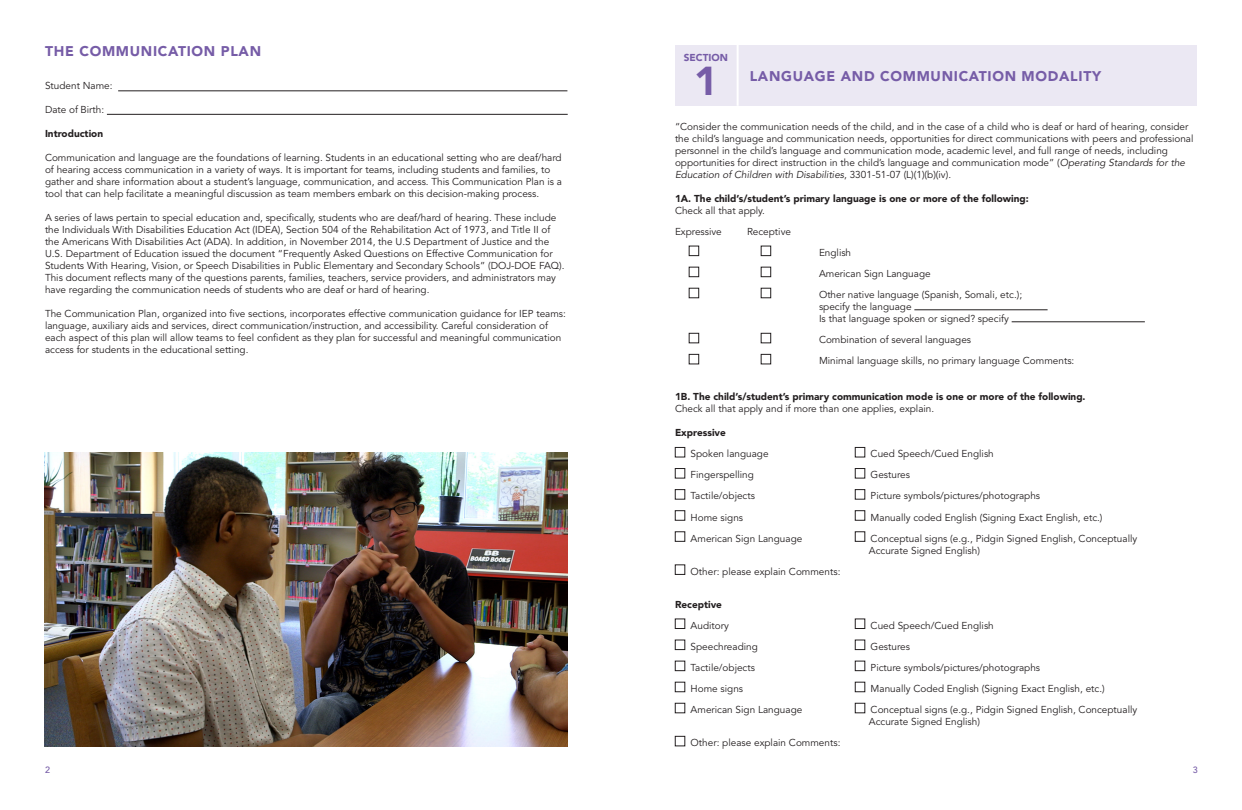
<style>
.page{position:relative;width:1242px;height:810px;background:#fff}
.page>*{position:absolute;margin:0;border:0;box-sizing:border-box;transform-origin:0 0}
.t1{font:900 40px "Avenir LT Std";color:#765ca7}
.Section_Header{font:900 14px "Avenir LT Std";letter-spacing:.05em;color:#765ca7}
.t2{font:10px/12px "Avenir LT Std";color:#231f20}
.t3{font:900 10px/12px "Avenir LT Std";color:#231f20}
.t4{font:900 10px "Avenir LT Std";color:#765ca7}
.t5{font:500 9px "Avenir LT Std";color:#765ca7}
.s1{font-style:italic}
.s2{font-weight:400}
</style>
<div class="page">
<hr style="left:118px;top:91px;width:449px;height:1px;background:#231f20">
<hr style="left:107px;top:114px;width:461px;height:1px;background:#231f20">
<div style="left:675px;top:45px;width:521px;height:61px;background:#ebe8f3"></div>
<hr style="left:737px;top:45px;width:2px;height:61px;background:#fff">
<div style="left:689px;top:246px;width:10px;height:10px;border:1px solid #231f20"></div>
<div style="left:761px;top:246px;width:10px;height:10px;border:1px solid #231f20"></div>
<div style="left:689px;top:267px;width:10px;height:10px;border:1px solid #231f20"></div>
<div style="left:761px;top:267px;width:10px;height:10px;border:1px solid #231f20"></div>
<div style="left:689px;top:288px;width:10px;height:10px;border:1px solid #231f20"></div>
<div style="left:761px;top:288px;width:10px;height:10px;border:1px solid #231f20"></div>
<hr style="left:914px;top:310px;width:134px;height:1px;background:#231f20">
<hr style="left:1012px;top:322px;width:133px;height:1px;background:#231f20">
<div style="left:689px;top:333px;width:10px;height:10px;border:1px solid #231f20"></div>
<div style="left:761px;top:333px;width:10px;height:10px;border:1px solid #231f20"></div>
<div style="left:689px;top:354px;width:10px;height:10px;border:1px solid #231f20"></div>
<div style="left:761px;top:354px;width:10px;height:10px;border:1px solid #231f20"></div>
<div style="left:675px;top:447px;width:10px;height:10px;border:1px solid #231f20"></div>
<div style="left:855px;top:447px;width:10px;height:10px;border:1px solid #231f20"></div>
<div style="left:675px;top:468px;width:10px;height:10px;border:1px solid #231f20"></div>
<div style="left:855px;top:468px;width:10px;height:10px;border:1px solid #231f20"></div>
<div style="left:675px;top:489px;width:10px;height:10px;border:1px solid #231f20"></div>
<div style="left:855px;top:489px;width:10px;height:10px;border:1px solid #231f20"></div>
<div style="left:675px;top:510px;width:10px;height:11px;border:1px solid #231f20"></div>
<div style="left:855px;top:510px;width:10px;height:11px;border:1px solid #231f20"></div>
<div style="left:675px;top:532px;width:10px;height:10px;border:1px solid #231f20"></div>
<div style="left:855px;top:532px;width:10px;height:10px;border:1px solid #231f20"></div>
<div style="left:675px;top:565px;width:10px;height:10px;border:1px solid #231f20"></div>
<div style="left:675px;top:619px;width:10px;height:10px;border:1px solid #231f20"></div>
<div style="left:855px;top:619px;width:10px;height:10px;border:1px solid #231f20"></div>
<div style="left:675px;top:640px;width:10px;height:10px;border:1px solid #231f20"></div>
<div style="left:855px;top:640px;width:10px;height:10px;border:1px solid #231f20"></div>
<div style="left:675px;top:661px;width:10px;height:10px;border:1px solid #231f20"></div>
<div style="left:855px;top:661px;width:10px;height:10px;border:1px solid #231f20"></div>
<div style="left:675px;top:682px;width:10px;height:10px;border:1px solid #231f20"></div>
<div style="left:855px;top:682px;width:10px;height:10px;border:1px solid #231f20"></div>
<div style="left:675px;top:703px;width:10px;height:10px;border:1px solid #231f20"></div>
<div style="left:855px;top:703px;width:10px;height:10px;border:1px solid #231f20"></div>
<div style="left:675px;top:736px;width:10px;height:10px;border:1px solid #231f20"></div>
<img style="left:45px;top:453px;width:523px;height:294px">
<p class="Section_Header" style="left:45px;top:42px;width:218px">THE COMMUNICATION PLAN</p>
<p class="t2" style="left:45px;top:79px;width:69px">Student Name:</p>
<p class="t2" style="left:45px;top:103px;width:61px">Date of Birth:</p>
<p class="t3" style="left:45px;top:127px;width:60px">Introduction</p>
<p class="t2" style="left:45px;top:151px;width:519px">Communication and language are the foundations of learning. Students in an educational setting who are deaf/hard of hearing access communication in a variety of ways. It is important for teams, including students and families, to gather and share information about a student’s language, communication, and access. This Communication Plan is a tool that can help facilitate a meaningful discussion as team members embark on this decision-making process.</p>
<p class="t2" style="left:45px;top:211px;width:521px">A series of laws pertain to special education and, specifically, students who are deaf/hard of hearing. These include the Individuals With Disabilities Education Act (IDEA), Section 504 of the Rehabilitation Act of 1973, and Title II of the Americans With Disabilities Act (ADA). In addition, in November 2014, the U.S Department of Justice and the U.S. Department of Education issued the document “Frequently Asked Questions on Effective Communication for Students With Hearing, Vision, or Speech Disabilities in Public Elementary and Secondary Schools” (DOJ-DOE FAQ).<br>This document reflects many of the questions parents, families, teachers, service providers, and administrators may have regarding the communication needs of students who are deaf or hard of hearing.</p>
<p class="t2" style="left:45px;top:307px;width:523px">The Communication Plan, organized into five sections, incorporates effective communication guidance for IEP teams: language, auxiliary aids and services, direct communication/instruction, and accessibility. Careful consideration of each aspect of this plan will allow teams to feel confident as they plan for successful and meaningful communication access for students in the educational setting.</p>
<p class="t4" style="left:684px;top:52px;width:46px">SECTION</p>
<p class="t1" style="left:694px;top:57px;width:25px">1</p>
<p class="Section_Header" style="left:750px;top:68px;width:353px">LANGUAGE AND COMMUNICATION MODALITY</p>
<p class="t2" style="left:675px;top:121px;width:520px">“Consider the communication needs of the child, and in the case of a child who is deaf or hard of hearing, consider the child’s language and communication needs, opportunities for direct communications with peers and professional personnel in the child’s language and communication mode, academic level, and full range of needs, including opportunities for direct instruction in the child’s language and communication mode” (<span class="s1">Operating Standards for the Education of Children with Disabilities</span>, 3301-51-07 (L)(1)(b)(iv).</p>
<p class="t3" style="left:675px;top:192px;width:355px">1A. The child’s/student’s primary language is one or more of the following:<br><span class="s2">Check all that apply.</span></p>
<p class="t2" style="left:675px;top:226px;width:48px">Expressive</p>
<p class="t2" style="left:747px;top:226px;width:46px">Receptive</p>
<p class="t2" style="left:819px;top:247px;width:34px">English</p>
<p class="t2" style="left:819px;top:268px;width:113px">American Sign Language</p>
<p class="t2" style="left:819px;top:289px;width:205px">Other native language (Spanish, Somali, etc.); specify the language<br>Is that language spoken or signed? specify</p>
<p class="t2" style="left:819px;top:334px;width:154px">Combination of several languages</p>
<p class="t2" style="left:819px;top:355px;width:257px">Minimal language skills, no primary language Comments:</p>
<p class="t3" style="left:675px;top:391px;width:412px">1B. The child’s/student’s primary communication mode is one or more of the following.</p>
<p class="t2" style="left:675px;top:403px;width:261px">Check all that apply and if more than one applies, explain.</p>
<p class="t3" style="left:675px;top:427px;width:52px">Expressive</p>
<p class="t2" style="left:691px;top:448px;width:79px">Spoken language</p>
<p class="t2" style="left:871px;top:448px;width:125px">Cued Speech/Cued English</p>
<p class="t2" style="left:691px;top:469px;width:65px">Fingerspelling</p>
<p class="t2" style="left:871px;top:469px;width:41px">Gestures</p>
<p class="t2" style="left:691px;top:490px;width:66px">Tactile/objects</p>
<p class="t2" style="left:871px;top:490px;width:171px">Picture symbols/pictures/photographs</p>
<p class="t2" style="left:691px;top:511px;width:54px">Home signs</p>
<p class="t2" style="left:871px;top:511px;width:233px">Manually coded English (Signing Exact English, etc.)</p>
<p class="t2" style="left:691px;top:532px;width:113px">American Sign Language</p>
<p class="t2" style="left:869px;top:532px;width:270px">Conceptual signs (e.g., Pidgin Signed English, Conceptually<br>Accurate Signed English)</p>
<p class="t2" style="left:691px;top:566px;width:151px">Other: please explain Comments:</p>
<p class="t3" style="left:675px;top:598px;width:49px">Receptive</p>
<p class="t2" style="left:691px;top:620px;width:40px">Auditory</p>
<p class="t2" style="left:871px;top:620px;width:125px">Cued Speech/Cued English</p>
<p class="t2" style="left:691px;top:641px;width:69px">Speechreading</p>
<p class="t2" style="left:871px;top:641px;width:41px">Gestures</p>
<p class="t2" style="left:691px;top:662px;width:66px">Tactile/objects</p>
<p class="t2" style="left:871px;top:662px;width:171px">Picture symbols/pictures/photographs</p>
<p class="t2" style="left:691px;top:683px;width:54px">Home signs</p>
<p class="t2" style="left:871px;top:683px;width:236px">Manually Coded English (Signing Exact English, etc.)</p>
<p class="t2" style="left:691px;top:704px;width:113px">American Sign Language</p>
<p class="t2" style="left:869px;top:704px;width:270px">Conceptual signs (e.g., Pidgin Signed English, Conceptually<br>Accurate Signed English)</p>
<p class="t2" style="left:691px;top:737px;width:151px">Other: please explain Comments:</p>
<p class="t5" style="left:45px;top:764px;width:7px">2</p>
<p class="t5" style="left:1193px;top:764px;width:7px">3</p>
</div>
